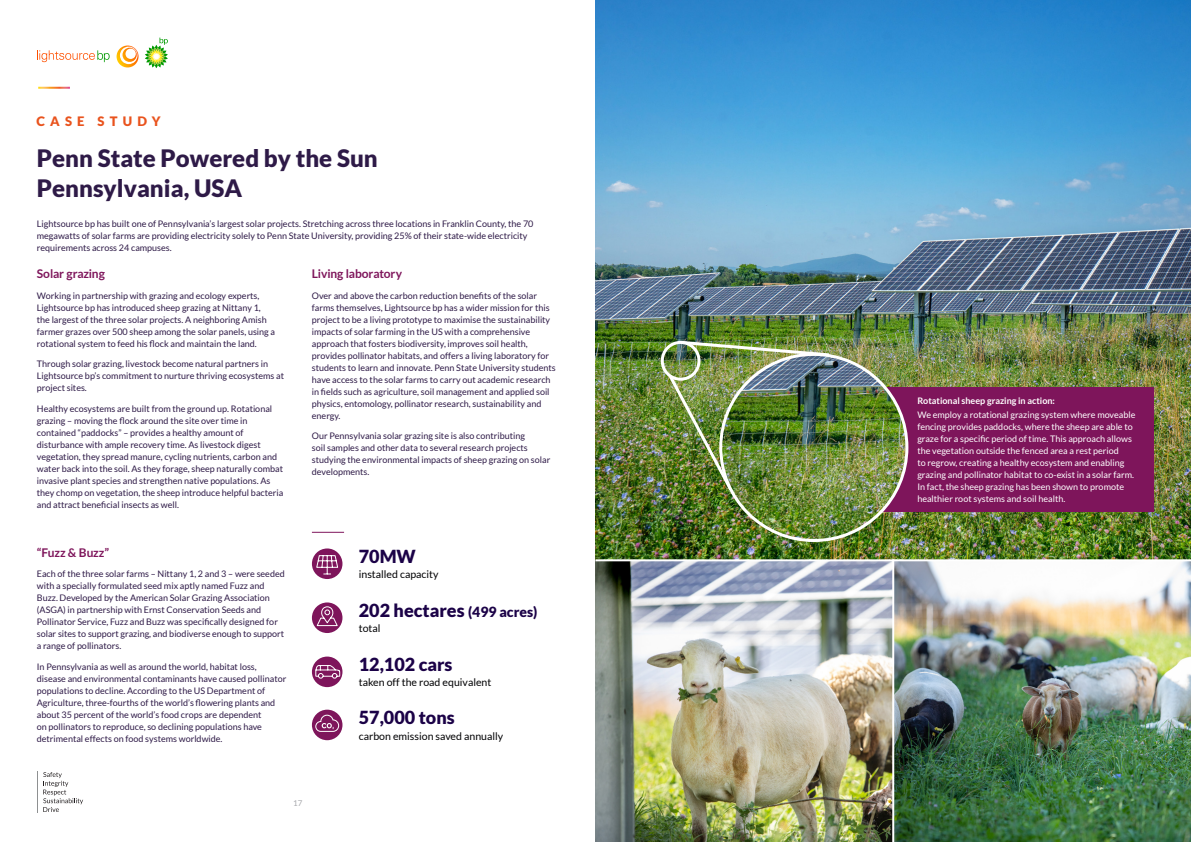
<style>
.page{position:relative;width:1191px;height:842px;background:#fff}
.page>*{position:absolute;margin:0;border:0;box-sizing:border-box;transform-origin:0 0}
.t1{font:900 24px/30px "Lato";color:#2e1a47}
.t2{font:900 18px "Lato";color:#1b0247}
.t3{font:900 13px "Lato";letter-spacing:.4em;color:#e9531d}
.t4{font:700 12px "Lato";letter-spacing:-.01em;color:#7e155b}
.t5{font:10.6px "Lato";color:#000103}
.t6{font:9px/12px "Lato";color:#2e1a47}
.t7{font:9px/12px "Lato";color:#fff}
.t8{font:700 9px "Lato";color:#fff}
.t9{font:8px "Lato";color:#a8a9ad}
.s1{font-size:14px}
</style>
<div class="page">
<svg style="left:37px;top:50px;width:73px;height:12px"></svg>
<svg style="left:117px;top:46px;width:22px;height:22px"></svg>
<svg style="left:145px;top:38px;width:23px;height:30px"></svg>
<img style="left:595px;top:0;width:596px;height:842px">
<div style="left:834px;top:387px;width:320px;height:125px;background:#7e155b"></div>
<div style="left:312px;top:548px;width:30px;height:31px;background:#7e155b;border-radius:50%"></div>
<svg style="left:316px;top:555px;width:23px;height:20px"></svg>
<div style="left:312px;top:710px;width:30px;height:30px;background:#7e155b;border-radius:50%"></div>
<svg style="left:315px;top:714px;width:24px;height:18px"></svg>
<div style="left:312px;top:656px;width:30px;height:31px;background:#7e155b;border-radius:50%"></div>
<svg style="left:315px;top:665px;width:25px;height:14px"></svg>
<svg style="left:312px;top:602px;width:30px;height:31px"></svg>
<svg style="left:316px;top:606px;width:22px;height:20px"></svg>
<hr style="left:312px;top:532px;width:32px;height:1px;background:#7e155b">
<div style="left:660px;top:341px;width:40px;height:40px;border:3px solid #fff;border-radius:50%"></div>
<img style="left:666px;top:372px;width:68px;height:122px">
<img style="left:677px;top:339px;width:155px;height:19px">
<hr style="left:892px;top:559px;width:2px;height:283px;background:#fff">
<hr style="left:595px;top:559px;width:596px;height:2px;background:#fff">
<img style="left:720px;top:354px;width:187px;height:186px;border-radius:93px">
<svg style="left:43px;top:772px;width:40px;height:40px"></svg>
<hr style="left:37px;top:771px;width:1px;height:42px;background:#8e9091">
<h3 class="t3" style="left:36px;top:113px;width:126px">CASE STUDY</h3>
<h1 class="t1" style="left:37px;top:143px;width:342px">Penn State Powered by the Sun<br>Pennsylvania, USA</h1>
<p class="t6" style="left:37px;top:218px;width:498px">Lightsource bp has built one of Pennsylvania’s largest solar projects. Stretching across three locations in Franklin County, the 70 megawatts of solar farms are providing electricity solely to Penn State University, providing 25% of their state-wide electricity requirements across 24 campuses.</p>
<h3 class="t4" style="left:37px;top:267px;width:70px">Solar grazing</h3>
<p class="t6" style="left:37px;top:289px;width:240px">Working in partnership with grazing and ecology experts, Lightsource bp has introduced sheep grazing at Nittany 1, the largest of the three solar projects. A neighboring Amish farmer grazes over 500 sheep among the solar panels, using a rotational system to feed his flock and maintain the land.</p>
<p class="t6" style="left:37px;top:358px;width:249px">Through solar grazing, livestock become natural partners in<br>Lightsource bp’s commitment to nurture thriving ecosystems at project sites.</p>
<p class="t6" style="left:37px;top:402px;width:248px">Healthy ecosystems are built from the ground up. Rotational grazing – moving the flock around the site over time in contained “paddocks” – provides a healthy amount of disturbance with ample recovery time. As livestock digest vegetation, they spread manure, cycling nutrients, carbon and water back into the soil. As they forage, sheep naturally combat invasive plant species and strengthen native populations. As they chomp on vegetation, the sheep introduce helpful bacteria and attract beneficial insects as well.</p>
<h3 class="t4" style="left:37px;top:545px;width:74px">“Fuzz &amp; Buzz”</h3>
<p class="t6" style="left:37px;top:568px;width:249px">Each of the three solar farms – Nittany 1, 2 and 3 – were seeded with a specially formulated seed mix aptly named Fuzz and Buzz. Developed by the American Solar Grazing Association (ASGA) in partnership with Ernst Conservation Seeds and Pollinator Service, Fuzz and Buzz was specifically designed for solar sites to support grazing, and biodiverse enough to support a range of pollinators.</p>
<p class="t6" style="left:37px;top:660px;width:251px">In Pennsylvania as well as around the world, habitat loss, disease and environmental contaminants have caused pollinator populations to decline. According to the US Department of Agriculture, three-fourths of the world’s flowering plants and about 35 percent of the world’s food crops are dependent<br>on pollinators to reproduce, so declining populations have detrimental effects on food systems worldwide.</p>
<h3 class="t4" style="left:312px;top:267px;width:92px">Living laboratory</h3>
<p class="t6" style="left:312px;top:289px;width:245px">Over and above the carbon reduction benefits of the solar farms themselves, Lightsource bp has a wider mission for this project to be a living prototype to maximise the sustainability impacts of solar farming in the US with a comprehensive approach that fosters biodiversity, improves soil health, provides pollinator habitats, and offers a living laboratory for students to learn and innovate. Penn State University students have access to the solar farms to carry out academic research in fields such as agriculture, soil management and applied soil physics, entomology, pollinator research, sustainability and energy.</p>
<p class="t6" style="left:312px;top:430px;width:240px">Our Pennsylvania solar grazing site is also contributing<br>soil samples and other data to several research projects studying the environmental impacts of sheep grazing on solar developments.</p>
<h2 class="t2" style="left:359px;top:545px;width:59px">70MW</h2>
<p class="t5" style="left:359px;top:569px;width:81px">installed capacity</p>
<h2 class="t2" style="left:359px;top:599px;width:180px">202 hectares <span class="s1">(499 acres)</span></h2>
<p class="t5" style="left:359px;top:623px;width:23px">total</p>
<h2 class="t2" style="left:359px;top:653px;width:95px">12,102 cars</h2>
<p class="t5" style="left:359px;top:677px;width:134px">taken off the road equivalent</p>
<h2 class="t2" style="left:359px;top:707px;width:97px">57,000 tons</h2>
<p class="t5" style="left:359px;top:730px;width:146px">carbon emission saved annually</p>
<p class="t9" style="left:293px;top:799px;width:11px">17</p>
<p class="t8" style="left:917px;top:395px;width:139px">Rotational sheep grazing in action:</p>
<p class="t7" style="left:917px;top:408px;width:220px">We employ a rotational grazing system where moveable fencing provides paddocks, where the sheep are able to graze for a specific period of time. This approach allows the vegetation outside the fenced area a rest period<br>to regrow, creating a healthy ecosystem and enabling grazing and pollinator habitat to co-exist in a solar farm.<br>In fact, the sheep grazing has been shown to promote healthier root systems and soil health.</p>
</div>
